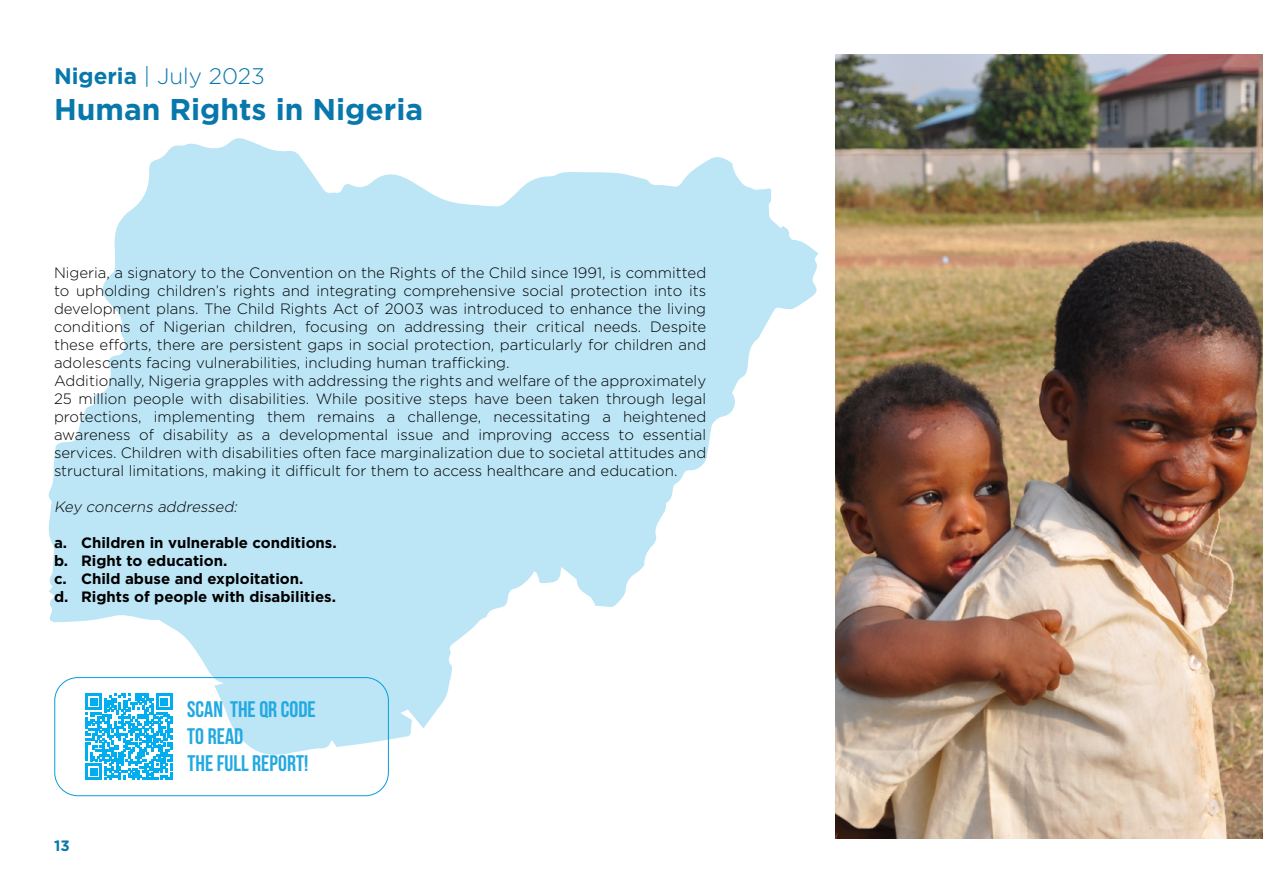
<style>
.page{position:relative;width:1263px;height:893px;background:#fff}
.page>*{position:absolute;margin:0;border:0;box-sizing:border-box;transform-origin:0 0}
.t1{font:700 30px "Gotham";color:#0878ac}
.t2{font:700 22.5px/27px "Bebas Neue";letter-spacing:-.005em;color:#23a9e1}
.t3{font:300 22.5px "Gotham";color:#0878ac}
.t4{font:300 15px/18px "Gotham";color:#000}
.t5{font:700 15px/18px "Gotham";color:#000}
.t6{font:italic 300 15px "Gotham";color:#000}
.t7{font:700 15px "Gotham";color:#0878ac}
.s1{font-weight:700}
</style>
<div class="page">
<img style="left:836px;top:54px;width:427px;height:785px">
<svg style="left:48px;top:138px;width:771px;height:618px;fill:#bce5f6"></svg>
<div style="left:54px;top:677px;width:335px;height:119px;border:1px solid #069eda;border-radius:23px"></div>
<svg style="left:86px;top:693px;width:86px;height:87px"></svg>
<h2 class="t3" style="left:54px;top:62px;width:212px"><span class="s1">Nigeria</span> | July 2023</h2>
<h1 class="t1" style="left:54px;top:89px;width:371px">Human Rights in Nigeria</h1>
<p class="t4" style="left:54px;top:263px;width:654px">Nigeria, a signatory to the Convention on the Rights of the Child since 1991, is committed to upholding children’s rights and integrating comprehensive social protection into its development plans. The Child Rights Act of 2003 was introduced to enhance the living conditions of Nigerian children, focusing on addressing their critical needs. Despite these efforts, there are persistent gaps in social protection, particularly for children and adolescents facing vulnerabilities, including human trafficking.<br>Additionally, Nigeria grapples with addressing the rights and welfare of the approximately 25 million people with disabilities. While positive steps have been taken through legal protections, implementing them remains a challenge, necessitating a heightened awareness of disability as a developmental issue and improving access to essential services. Children with disabilities often face marginalization due to societal attitudes and structural limitations, making it difficult for them to access healthcare and education.</p>
<p class="t6" style="left:54px;top:497px;width:188px">Key concerns addressed:</p>
<p class="t5" style="left:54px;top:533px;width:284px">a. Children in vulnerable conditions. b. Right to education.<br>c. Child abuse and exploitation.<br>d. Rights of people with disabilities.</p>
<p class="t7" style="left:54px;top:835px;width:17px">13</p>
<h2 class="t2" style="left:187px;top:695px;width:130px">SCAN THE QR CODE<br>TO READ<br>THE FULL REPORT!</h2>
</div>
